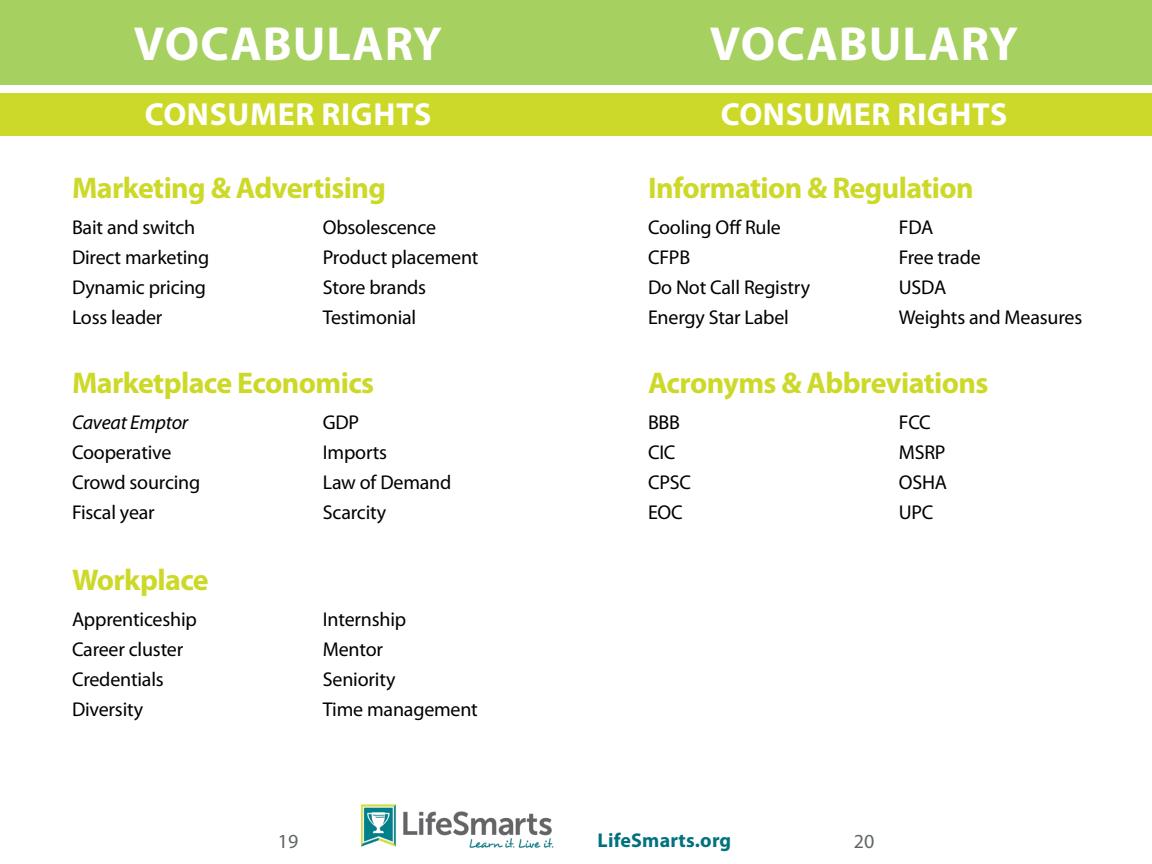
<style>
.page{position:relative;width:1152px;height:864px;background:#fff}
.page>*{position:absolute;margin:0;border:0;box-sizing:border-box;transform-origin:0 0}
.t1{font:700 48px "Myriad Pro";letter-spacing:.02em;color:#fff}
.t2{font:700 32px "Myriad Pro";letter-spacing:.02em;color:#fff}
.t3{font:700 30px "Myriad Pro";letter-spacing:-.02em;color:#cdd929}
.t4{font:20px/30px "Myriad Pro";letter-spacing:-.01em;color:#000}
.t5{font:700 20px "Myriad Pro";letter-spacing:.01em;color:#00727e}
.t6{font:italic 20px "Myriad Pro";letter-spacing:-.01em;color:#000}
.t7{font:20px "Myriad Pro";color:#606567}
</style>
<div class="page">
<img style="left:360px;top:804px;width:193px;height:44px">
<div style="left:0;top:90px;width:1152px;height:46px;background:#cdd929"></div>
<svg style="left:0;top:0;width:1152px;height:93px;background:#add46d"></svg>
<h1 class="t1" style="left:134px;top:12px;width:97px">vocab</h1>
<h1 class="t1" style="left:293px;top:12px;width:151px">ulary</h1>
<h2 class="t2" style="left:145px;top:93px;width:248px">Consumer Rights</h2>
<h3 class="t3" style="left:72px;top:168px;width:315px">Marketing &amp; Advertising</h3>
<p class="t4" style="left:72px;top:212px;width:139px">Bait and switch<br>Direct marketing<br>Dynamic pricing<br>Loss leader</p>
<p class="t4" style="left:323px;top:212px;width:157px">Obsolescence<br>Product placement<br>Store brands<br>Testimonial</p>
<h3 class="t3" style="left:72px;top:363px;width:304px">Marketplace Economics</h3>
<p class="t6" style="left:72px;top:409px;width:118px">Caveat Emptor</p>
<p class="t4" style="left:72px;top:436px;width:130px">Cooperative<br>Crowd sourcing<br>Fiscal year</p>
<p class="t4" style="left:323px;top:406px;width:130px">GDP<br>Imports<br>Law of Demand<br>Scarcity</p>
<h3 class="t3" style="left:72px;top:560px;width:138px">Workplace</h3>
<p class="t4" style="left:72px;top:604px;width:126px">Apprenticeship<br>Career cluster<br>Credentials<br>Diversity</p>
<p class="t4" style="left:323px;top:604px;width:157px">Internship<br>Mentor<br>Seniority<br>Time management</p>
<h1 class="t1" style="left:710px;top:12px;width:97px">vocab</h1>
<h1 class="t1" style="left:869px;top:12px;width:151px">ulary</h1>
<h2 class="t2" style="left:721px;top:93px;width:248px">Consumer Rights</h2>
<h3 class="t3" style="left:648px;top:168px;width:327px">Information &amp; Regulation</h3>
<p class="t4" style="left:648px;top:212px;width:164px">Cooling Off Rule<br>CFPB<br>Do Not Call Registry<br>Energy Star Label</p>
<p class="t4" style="left:899px;top:212px;width:185px">FDA<br>Free trade<br>USDA<br>Weights and Measures</p>
<h3 class="t3" style="left:648px;top:363px;width:342px">Acronyms &amp; Abbreviations</h3>
<p class="t4" style="left:648px;top:406px;width:45px">BBB<br>CIC<br>CPSC<br>EOC</p>
<p class="t4" style="left:899px;top:406px;width:50px">FCC<br>MSRP<br>OSHA<br>UPC</p>
<p class="t7" style="left:278px;top:829px;width:22px">19</p>
<p class="t5" style="left:598px;top:828px;width:135px">LifeSmarts.org</p>
<p class="t7" style="left:854px;top:829px;width:22px">20</p>
</div>
